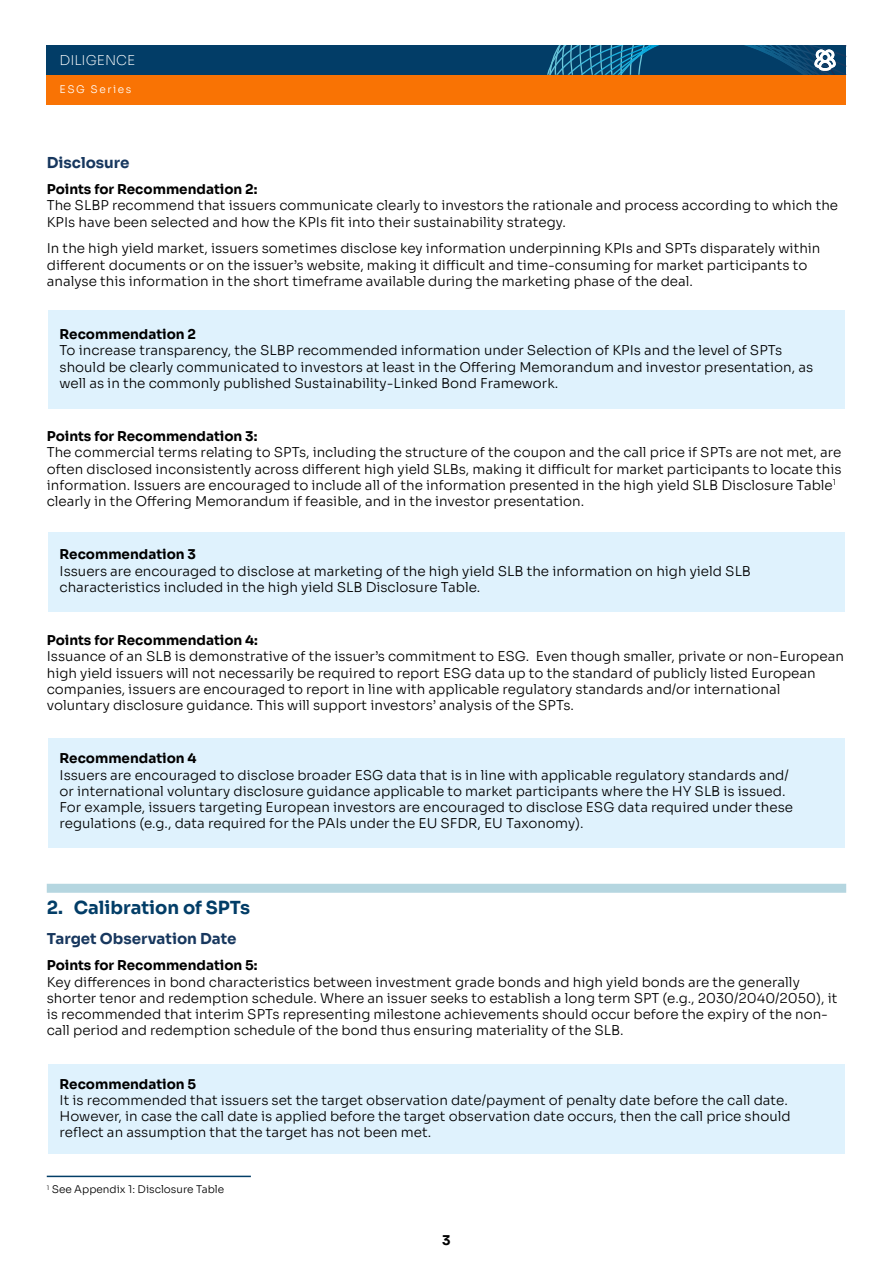
<style>
.page{position:relative;width:893px;height:1263px;background:#fff}
.page>*{position:absolute;margin:0;border:0;box-sizing:border-box;transform-origin:0 0}
.t1{font:700 18px "Sora";color:#023d67}
.t2{font:700 15px "Sora";color:#17375e}
.t3{font:300 13.5px/16.2px "Sora";color:#000}
.t4{font:700 13.5px "Sora";color:#000}
.t5{font:200 13.5px "Sora";color:#fff}
.t6{font:300 10.5px "Sora";color:#000}
.t7{font:300 10.5px "Sora";letter-spacing:.15em;color:#fff}
</style>
<div class="page">
<div style="left:48px;top:1065px;width:797px;height:89px;background:#dff2fd"></div>
<div style="left:48px;top:739px;width:797px;height:109px;background:#dff2fd"></div>
<div style="left:48px;top:532px;width:797px;height:80px;background:#dff2fd"></div>
<div style="left:48px;top:310px;width:797px;height:99px;background:#dff2fd"></div>
<div style="left:47px;top:884px;width:799px;height:9px;background:#b5d6e0"></div>
<div style="left:47px;top:75px;width:799px;height:30px;background:#f97304"></div>
<div style="left:47px;top:45px;width:799px;height:30px;background:#023d67"></div>
<hr style="left:47px;top:1176px;width:204px;height:1px;background:#023d67">
<svg style="left:547px;top:45px;width:299px;height:30px"></svg>
<p class="t5" style="left:60px;top:49px;width:77px">DILIGENCE</p>
<p class="t7" style="left:60px;top:81px;width:73px">ESG Series</p>
<p class="t2" style="left:47px;top:150px;width:84px">Disclosure</p>
<p class="t4" style="left:47px;top:178px;width:212px">Points for Recommendation 2:</p>
<p class="t3" style="left:47px;top:196px;width:793px">The SLBP recommend that issuers communicate clearly to investors the rationale and process according to which the<br>KPIs have been selected and how the KPIs fit into their sustainability strategy.</p>
<p class="t3" style="left:47px;top:239px;width:775px">In the high yield market, issuers sometimes disclose key information underpinning KPIs and SPTs disparately within different documents or on the issuer’s website, making it difficult and time-consuming for market participants to analyse this information in the short timeframe available during the marketing phase of the deal.</p>
<p class="t4" style="left:60px;top:323px;width:138px">Recommendation 2</p>
<p class="t3" style="left:60px;top:341px;width:755px">To increase transparency, the SLBP recommended information under Selection of KPIs and the level of SPTs should be clearly communicated to investors at least in the Offering Memorandum and investor presentation, as well as in the commonly published Sustainability-Linked Bond Framework.</p>
<p class="t4" style="left:47px;top:425px;width:212px">Points for Recommendation 3:</p>
<p class="t3" style="left:47px;top:443px;width:796px">The commercial terms relating to SPTs, including the structure of the coupon and the call price if SPTs are not met, are often disclosed inconsistently across different high yield SLBs, making it difficult for market participants to locate this information. Issuers are encouraged to include all of the information presented in the high yield SLB Disclosure Table<sup>1 </sup>clearly in the Offering Memorandum if feasible, and in the investor presentation.</p>
<p class="t4" style="left:60px;top:543px;width:138px">Recommendation 3</p>
<p class="t3" style="left:60px;top:561px;width:693px">Issuers are encouraged to disclose at marketing of the high yield SLB the information on high yield SLB characteristics included in the high yield SLB Disclosure Table.</p>
<p class="t4" style="left:47px;top:629px;width:213px">Points for Recommendation 4:</p>
<p class="t3" style="left:47px;top:647px;width:799px">Issuance of an SLB is demonstrative of the issuer’s commitment to ESG. Even though smaller, private or non-European high yield issuers will not necessarily be required to report ESG data up to the standard of publicly listed European companies, issuers are encouraged to report in line with applicable regulatory standards and/or international voluntary disclosure guidance. This will support investors’ analysis of the SPTs.</p>
<p class="t4" style="left:60px;top:747px;width:139px">Recommendation 4</p>
<p class="t3" style="left:60px;top:765px;width:735px">Issuers are encouraged to disclose broader ESG data that is in line with applicable regulatory standards and/ or international voluntary disclosure guidance applicable to market participants where the HY SLB is issued.<br>For example, issuers targeting European investors are encouraged to disclose ESG data required under these regulations (e.g., data required for the PAIs under the EU SFDR, EU Taxonomy).</p>
<h1 class="t1" style="left:47px;top:892px;width:205px">2. Calibration of SPTs</h1>
<p class="t2" style="left:47px;top:926px;width:191px">Target Observation Date</p>
<p class="t4" style="left:47px;top:954px;width:212px">Points for Recommendation 5:</p>
<p class="t3" style="left:47px;top:972px;width:792px">Key differences in bond characteristics between investment grade bonds and high yield bonds are the generally shorter tenor and redemption schedule. Where an issuer seeks to establish a long term SPT (e.g., 2030/2040/2050), it is recommended that interim SPTs representing milestone achievements should occur before the expiry of the non&shy;call period and redemption schedule of the bond thus ensuring materiality of the SLB.</p>
<p class="t4" style="left:60px;top:1073px;width:138px">Recommendation 5</p>
<p class="t3" style="left:60px;top:1091px;width:733px">It is recommended that issuers set the target observation date/payment of penalty date before the call date.<br>However, in case the call date is applied before the target observation date occurs, then the call price should reflect an assumption that the target has not been met.</p>
<p class="t6" style="left:47px;top:1181px;width:179px"><sup>1</sup> See Appendix 1: Disclosure Table</p>
<p class="t4" style="left:442px;top:1229px;width:10px">3</p>
</div>
